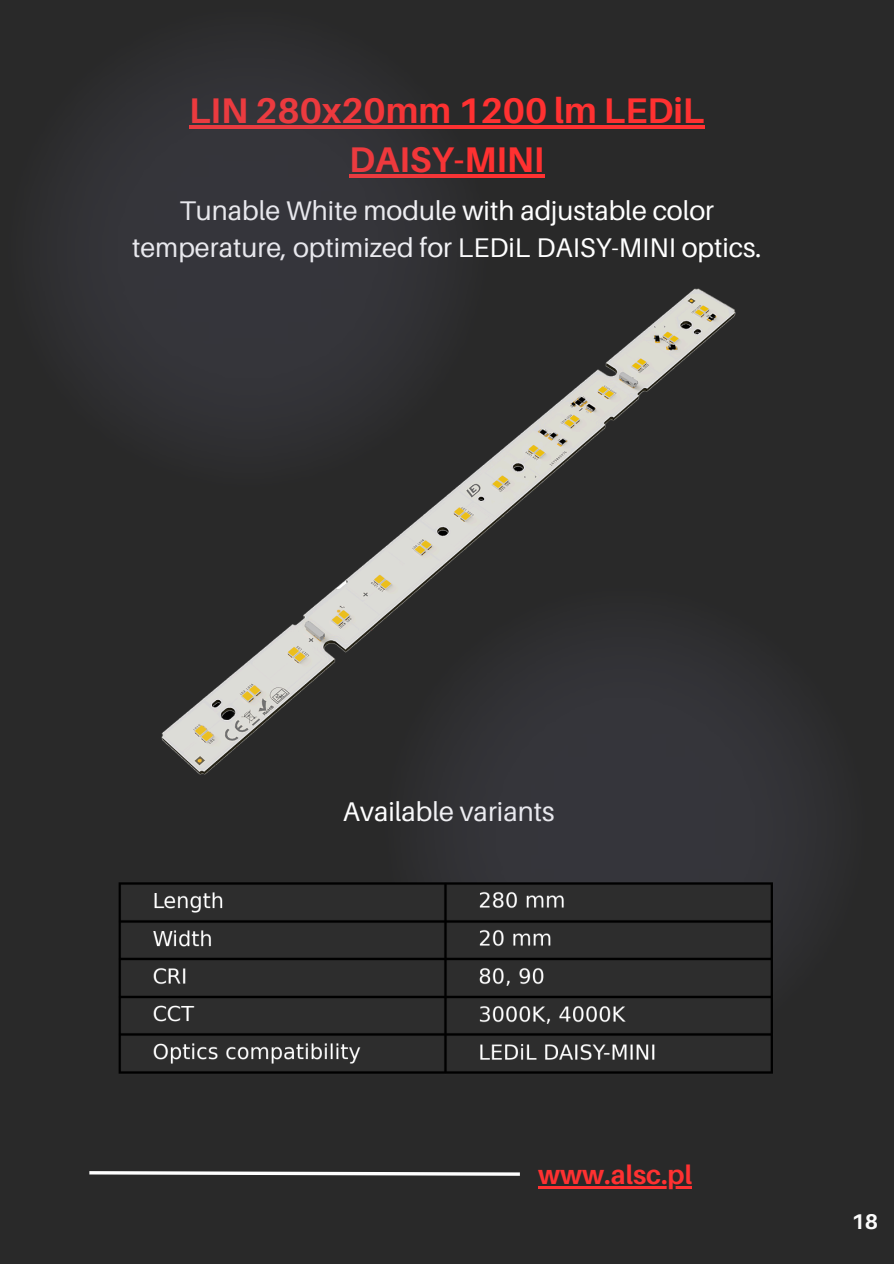
<style>
.page{position:relative;width:894px;height:1264px;background:#fff}
.page>*{position:absolute;margin:0;border:0;box-sizing:border-box;transform-origin:0 0}
.t1{font:700 35.7px/49.5px "Aileron";color:#ff3131;text-align:center}
.t2{font:27px/37.2px "Aileron";color:#fff;text-align:center}
.t3{font:700 26.55px "Aileron";color:#ff3131}
.t4{font:700 21.3px "Aileron";color:#fcfcfc}
</style>
<div class="page">
<div style="left:0;top:0;width:893px;height:1263px;background:#292929"></div>
<svg style="left:89px;top:1171px;width:431px;height:5px"></svg>
<hr style="left:189px;top:125px;width:515px;height:3px;background:#ff3131">
<hr style="left:349px;top:175px;width:195px;height:3px;background:#ff3131">
<svg style="left:64px;top:65px;width:430px;height:341px;fill:#333337"></svg>
<div style="left:441px;top:682px;width:370px;height:252px;background:#35353a"></div>
<img style="left:155px;top:280px;width:583px;height:498px">
<img style="left:118px;top:876px;width:657px;height:198px">
<hr style="left:538px;top:1186px;width:154px;height:2px;background:#ff3131">
<p class="t1" style="left:189px;top:85px;width:516px">LIN 280x20mm 1200 lm LEDiL<br>DAISY-MINI</p>
<h1 class="t2" style="left:132px;top:191px;width:631px">Tunable White module with adjustable color temperature, optimized for LEDiL DAISY-MINI optics.</h1>
<p class="t2" style="left:343px;top:792px;width:213px">Available variants</p>
<p class="t3" style="left:538px;top:1158px;width:155px">www.alsc.pl</p>
<p class="t4" style="left:851px;top:1208px;width:28px">18</p>
</div>
